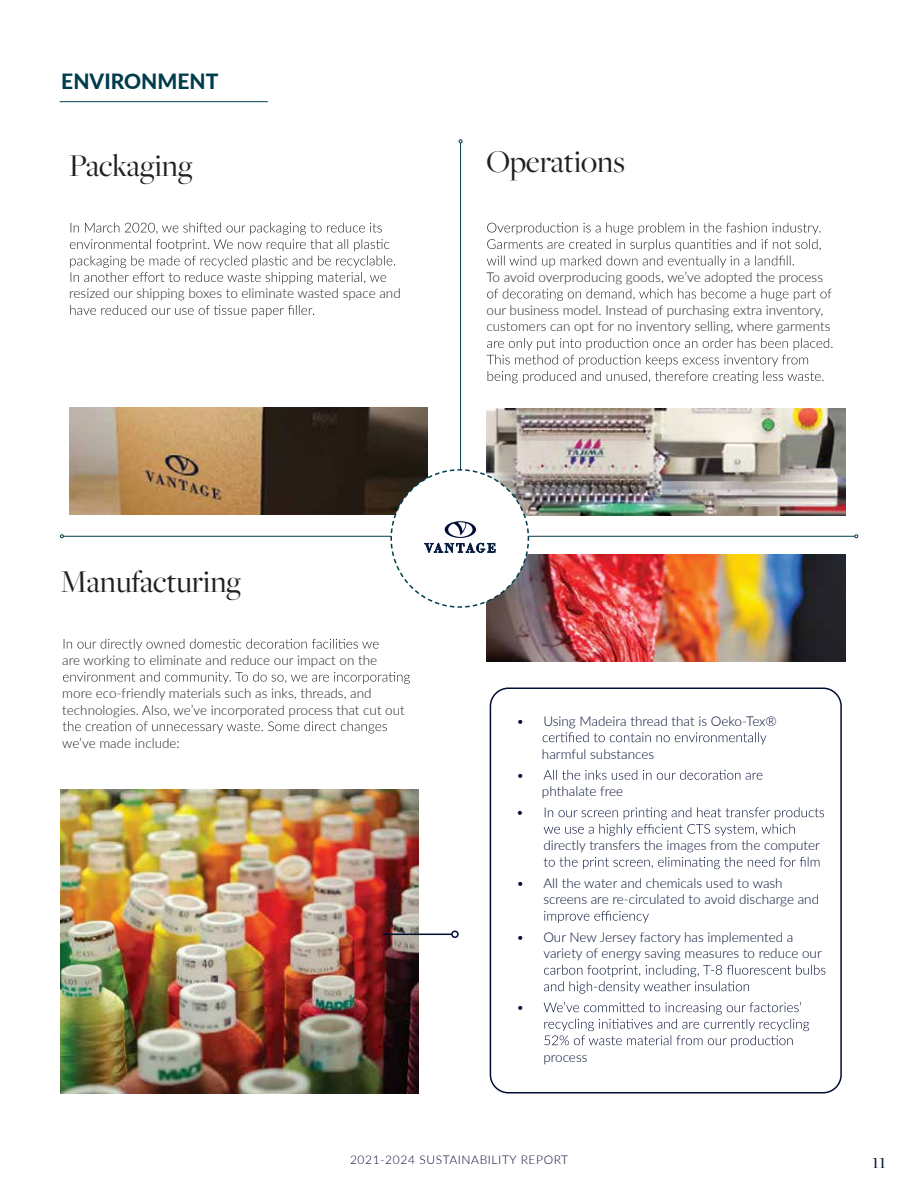
<style>
.page{position:relative;width:918px;height:1188px;background:#fff}
.page>*{position:absolute;margin:0;border:0;box-sizing:border-box;transform-origin:0 0}
.t1{font:33px "Freight Big Pro";color:#231f20}
.t2{font:800 21px "Lato";color:#003c4c}
.t3{font:21px "Freight Big Pro";color:#000d33}
.t4{font:300 13.5px/16.5px "Lato";color:#231f20}
.t5{font:300 13.5px/16.5px "Lato";color:#000d33}
.t6{font:300 12px "Lato";letter-spacing:.05em;color:#000d33}
.t7{font:300 12px "Lato";letter-spacing:.02em;color:#000d33}
</style>
<div class="page">
<hr style="left:60px;top:101px;width:208px;height:1px;background:#003c4c">
<hr style="left:460px;top:143px;width:1px;height:451px;background:#003c4c">
<hr style="left:63px;top:536px;width:792px;height:1px;background:#003c4c">
<svg style="left:60px;top:534px;width:4px;height:4px"></svg>
<svg style="left:854px;top:534px;width:4px;height:4px"></svg>
<svg style="left:70px;top:223px;width:325px;height:61px"></svg>
<svg style="left:70px;top:305px;width:244px;height:12px"></svg>
<svg style="left:487px;top:223px;width:334px;height:45px"></svg>
<svg style="left:487px;top:289px;width:345px;height:12px"></svg>
<svg style="left:487px;top:338px;width:345px;height:45px"></svg>
<svg style="left:64px;top:639px;width:315px;height:12px"></svg>
<svg style="left:63px;top:672px;width:347px;height:12px"></svg>
<svg style="left:63px;top:721px;width:324px;height:13px"></svg>
<img style="left:486px;top:409px;width:359px;height:107px">
<img style="left:69px;top:407px;width:359px;height:107px">
<img style="left:486px;top:554px;width:359px;height:107px">
<svg style="left:390px;top:468px;width:140px;height:141px"></svg>
<div style="left:490px;top:688px;width:352px;height:405px;border:2px solid #000d33;border-radius:18px"></div>
<svg style="left:543px;top:732px;width:223px;height:13px"></svg>
<svg style="left:544px;top:770px;width:218px;height:10px"></svg>
<svg style="left:544px;top:807px;width:280px;height:29px"></svg>
<svg style="left:544px;top:857px;width:275px;height:12px"></svg>
<svg style="left:544px;top:911px;width:105px;height:12px"></svg>
<svg style="left:544px;top:965px;width:281px;height:29px"></svg>
<svg style="left:544px;top:1002px;width:265px;height:46px"></svg>
<img style="left:60px;top:789px;width:359px;height:305px">
<hr style="left:383px;top:934px;width:69px;height:1px;background:#000d33">
<div style="left:451px;top:931px;width:8px;height:7px;border:2px solid #000d33;border-radius:50%"></div>
<h2 class="t2" style="left:61px;top:66px;width:159px">ENVIRONMENT</h2>
<h1 class="t1" style="left:69px;top:144px;width:125px">Packaging</h1>
<p class="t4" style="left:69px;top:285px;width:333px">resized our shipping boxes to eliminate wasted space and</p>
<h1 class="t1" style="left:486px;top:140px;width:140px">Operations</h1>
<p class="t4" style="left:486px;top:268px;width:338px">To avoid overproducing goods, we’ve adopted the process</p>
<p class="t4" style="left:486px;top:301px;width:346px">our business model. Instead of purchasing extra inventory, customers can opt for no inventory selling, where garments</p>
<h1 class="t1" style="left:60px;top:560px;width:183px">Manufacturing</h1>
<p class="t4" style="left:62px;top:651px;width:316px">are working to eliminate and reduce our impact on the</p>
<p class="t4" style="left:62px;top:684px;width:344px">more eco-friendly materials such as inks, threads, and technologies. Also, we’ve incorporated process that cut out</p>
<p class="t4" style="left:62px;top:734px;width:119px">we’ve made include:</p>
<p class="t5" style="left:516px;top:712px;width:262px">• Using Madeira thread that is Oeko-Tex®</p>
<p class="t5" style="left:542px;top:745px;width:114px">harmful substances</p>
<p class="t5" style="left:516px;top:766px;width:9px">•</p>
<p class="t5" style="left:542px;top:783px;width:83px">phthalate free</p>
<p class="t5" style="left:516px;top:804px;width:9px">•</p>
<p class="t5" style="left:543px;top:837px;width:278px">directly transfers the images from the computer</p>
<p class="t5" style="left:543px;top:874px;width:277px;text-indent:-27px">• All the water and chemicals used to wash screens are re-circulated to avoid discharge and</p>
<p class="t5" style="left:543px;top:928px;width:280px;text-indent:-27px">• Our New Jersey factory has implemented a variety of energy saving measures to reduce our</p>
<p class="t5" style="left:516px;top:999px;width:9px">•</p>
<p class="t5" style="left:543px;top:1048px;width:46px">process</p>
<p class="t6" style="left:320px;top:1152px;width:124px">2021-2022 SUSTSUS</p>
<p class="t6" style="left:350px;top:1152px;width:113px">2021-2024 AINATAI</p>
<p class="t6" style="left:492px;top:1152px;width:53px">LITYOREP</p>
<p class="t6" style="left:524px;top:1152px;width:46px">RT ORT</p>
<h2 class="t3" style="left:872px;top:1147px;width:15px">11</h2>
<p class="t7" style="left:450px;top:1152px;width:65px">B LNIATYBIREP</p>
</div>
